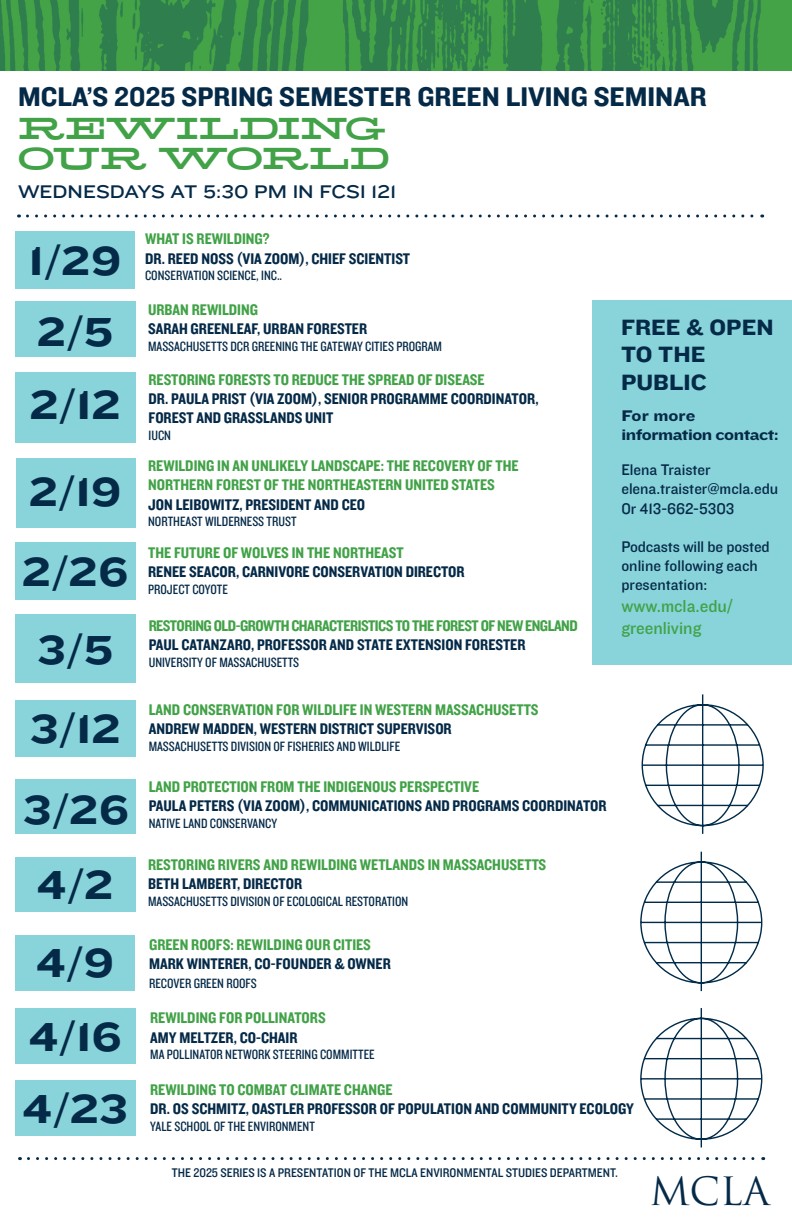
<style>
.page{position:relative;width:792px;height:1224px;background:#fff}
.page>*{position:absolute;margin:0;border:0;box-sizing:border-box;transform-origin:0 0}
.t1{font:42px "Knockout 53 Heviweight";color:#052a48}
.t2{font:38px "Trajan Pro";color:#052a48}
.t3{font:33px/30px "Hellenic Wide JF";color:#41a247}
.t4{font:28px "Knockout 51 Middleweight";color:#052a48}
.t5{font:23px/27.6px "Knockout 52 Cruiserweight";color:#052a48}
.t6{font:19px "Knockout 33 Junior Heviwt";color:#052a48}
.t7{font:18px "Knockout 31 Junior Middlewt";color:#41a247}
.t8{font:16px/19.2px "Knockout 50 Welterweight";color:#052a48}
.t9{font:16px/19.2px "Knockout 50 Welterweight";color:#41a247}
.t10{font:16px/19.2px "Knockout 50 Welterweight";letter-spacing:-.03em;color:#41a247}
.t11{font:16px/19.2px "Knockout 31 Junior Middlewt";color:#052a48}
.t12{font:16px/19.2px "Knockout 53 Heviweight";letter-spacing:-.03em;color:#052a48}
.t13{font:14px "Knockout 29 Junior Ltweight";color:#052a48}
.t14{font:13px "Knockout 30 Junior Welterwt";color:#052a48}
.s1{color:#41a247}
.s2{color:#052a48}
</style>
<div class="page">
<svg style="left:640px;top:852px;width:123px;height:139px"></svg>
<img style="left:0;top:0;width:792px;height:71px">
<div style="left:15px;top:232px;width:120px;height:57px;background:#89d3da"></div>
<div style="left:15px;top:302px;width:120px;height:55px;background:#89d3da"></div>
<div style="left:16px;top:372px;width:120px;height:71px;background:#89d3da"></div>
<div style="left:16px;top:458px;width:119px;height:70px;background:#89d3da"></div>
<div style="left:15px;top:543px;width:120px;height:57px;background:#89d3da"></div>
<div style="left:16px;top:614px;width:120px;height:69px;background:#89d3da"></div>
<div style="left:15px;top:700px;width:120px;height:57px;background:#89d3da"></div>
<div style="left:15px;top:779px;width:120px;height:55px;background:#89d3da"></div>
<div style="left:15px;top:857px;width:120px;height:55px;background:#89d3da"></div>
<div style="left:15px;top:935px;width:120px;height:55px;background:#89d3da"></div>
<div style="left:15px;top:1009px;width:120px;height:55px;background:#89d3da"></div>
<svg style="left:27px;top:214px;width:736px;height:4px"></svg>
<svg style="left:28px;top:1157px;width:736px;height:3px"></svg>
<div style="left:592px;top:300px;width:200px;height:365px;background:#89d3da"></div>
<svg style="left:642px;top:694px;width:122px;height:140px"></svg>
<svg style="left:640px;top:1008px;width:123px;height:139px"></svg>
<div style="left:15px;top:1080px;width:120px;height:55px;background:#89d3da"></div>
<p class="t4" style="left:18px;top:77px;width:690px">MCLA’S 2025 SPRING SEMESTER GREEN LIVING SEMINAR</p>
<p class="t3" style="left:18px;top:114px;width:373px">REWILDING<br>OUR WORLD</p>
<p class="t6" style="left:18px;top:178px;width:380px">WEDNESDAYS AT 5:30 PM IN FCSI 121</p>
<p class="t9" style="left:145px;top:229px;width:126px">WHAT IS REWILDING?</p>
<p class="t8" style="left:145px;top:248px;width:267px">DR. REED NOSS (VIA ZOOM), CHIEF SCIENTIST</p>
<p class="t1" style="left:29px;top:231px;width:94px">1/29</p>
<p class="t13" style="left:145px;top:267px;width:139px">CONSERVATION SCIENCE, INC..</p>
<p class="t8" style="left:148px;top:299px;width:221px"><span class="s1">URBAN REWILDING<br></span>SARAH GREENLEAF, URBAN FORESTER</p>
<p class="t1" style="left:37px;top:302px;width:78px">2/5</p>
<p class="t5" style="left:621px;top:312px;width:154px">FREE &amp; OPEN</p>
<p class="t5" style="left:621px;top:340px;width:87px">TO THE<br>PUBLIC</p>
<p class="t12" style="left:621px;top:405px;width:159px">For more information contact:</p>
<p class="t11" style="left:621px;top:459px;width:158px">Elena Traister elena.traister@mcla.edu<br>0r 413-662-5303</p>
<p class="t11" style="left:621px;top:536px;width:150px">Podcasts will be posted online following each presentation:</p>
<p class="t7" style="left:621px;top:594px;width:113px">www.mcla.edu/</p>
<p class="t7" style="left:621px;top:615px;width:81px">greenliving</p>
<p class="t13" style="left:148px;top:337px;width:295px">MASSACHUSETTS DCR GREENING THE GATEWAY CITIES PROGRAM</p>
<p class="t8" style="left:149px;top:369px;width:392px"><span class="s1">RESTORING FORESTS TO REDUCE THE SPREAD OF DISEASE<br></span>DR. PAULA PRIST (VIA ZOOM), SENIOR PROGRAMME COORDINATOR,<br>FOREST AND GRASSLANDS UNIT</p>
<p class="t13" style="left:149px;top:426px;width:24px">IUCN</p>
<p class="t1" style="left:30px;top:375px;width:93px">2/12</p>
<p class="t9" style="left:148px;top:456px;width:372px">REWILDING IN AN UNLIKELY LANDSCAPE: THE RECOVERY OF THE<br>NORTHERN FOREST OF THE NORTHEASTERN UNITED STATES</p>
<p class="t8" style="left:148px;top:494px;width:219px">JON LEIBOWITZ, PRESIDENT AND CEO</p>
<p class="t13" style="left:148px;top:513px;width:150px">NORTHEAST WILDERNESS TRUST</p>
<p class="t1" style="left:29px;top:463px;width:94px">2/19</p>
<p class="t9" style="left:148px;top:542px;width:257px">THE FUTURE OF WOLVES IN THE NORTHEAST</p>
<p class="t8" style="left:148px;top:561px;width:318px">RENEE SEACOR, CARNIVORE CONSERVATION DIRECTOR</p>
<p class="t1" style="left:22px;top:542px;width:108px">2/26</p>
<p class="t13" style="left:148px;top:580px;width:81px">PROJECT COYOTE</p>
<p class="t10" style="left:149px;top:616px;width:431px">RESTORING OLD-GROWTH CHARACTERISTICS TO THE FOREST OF NEW ENGLAND<br><span class="s2">PAUL CATANZARO, PROFESSOR AND STATE EXTENSION FORESTER</span></p>
<p class="t1" style="left:37px;top:620px;width:78px">3/5</p>
<p class="t13" style="left:149px;top:654px;width:152px">UNIVERSITY OF MASSACHUSETTS</p>
<p class="t9" style="left:149px;top:699px;width:391px">LAND CONSERVATION FOR WILDLIFE IN WESTERN MASSACHUSETTS</p>
<p class="t8" style="left:149px;top:718px;width:305px">ANDREW MADDEN, WESTERN DISTRICT SUPERVISOR</p>
<p class="t1" style="left:30px;top:699px;width:93px">3/12</p>
<p class="t13" style="left:149px;top:737px;width:253px">MASSACHUSETTS DIVISION OF FISHERIES AND WILDLIFE</p>
<p class="t9" style="left:149px;top:776px;width:332px">LAND PROTECTION FROM THE INDIGENOUS PERSPECTIVE</p>
<p class="t8" style="left:149px;top:795px;width:459px">PAULA PETERS (VIA ZOOM), COMMUNICATIONS AND PROGRAMS COORDINATOR</p>
<p class="t1" style="left:23px;top:780px;width:108px">3/26</p>
<p class="t13" style="left:149px;top:814px;width:130px">NATIVE LAND CONSERVANCY</p>
<p class="t9" style="left:148px;top:854px;width:400px">RESTORING RIVERS AND REWILDING WETLANDS IN MASSACHUSETTS<br><span class="s2">BETH LAMBERT, DIRECTOR</span></p>
<p class="t1" style="left:36px;top:855px;width:79px">4/2</p>
<p class="t13" style="left:148px;top:892px;width:262px">MASSACHUSETTS DIVISION OF ECOLOGICAL RESTORATION</p>
<p class="t9" style="left:149px;top:934px;width:223px">GREEN ROOFS: REWILDING OUR CITIES</p>
<p class="t8" style="left:149px;top:954px;width:243px">MARK WINTERER, CO-FOUNDER &amp; OWNER</p>
<p class="t1" style="left:36px;top:933px;width:80px">4/9</p>
<p class="t13" style="left:149px;top:975px;width:109px">RECOVER GREEN ROOFS</p>
<p class="t9" style="left:150px;top:1008px;width:177px">REWILDING FOR POLLINATORS</p>
<p class="t8" style="left:150px;top:1027px;width:149px">AMY MELTZER, CO-CHAIR</p>
<p class="t1" style="left:28px;top:1007px;width:95px">4/16</p>
<p class="t13" style="left:150px;top:1046px;width:226px">MA POLLINATOR NETWORK STEERING COMMITTEE</p>
<p class="t1" style="left:22px;top:1079px;width:108px">4/23</p>
<p class="t9" style="left:150px;top:1080px;width:244px">REWILDING TO COMBAT CLIMATE CHANGE</p>
<p class="t8" style="left:150px;top:1099px;width:485px">DR. OS SCHMITZ, OASTLER PROFESSOR OF POPULATION AND COMMUNITY ECOLOGY</p>
<p class="t13" style="left:150px;top:1117px;width:166px">YALE SCHOOL OF THE ENVIRONMENT</p>
<p class="t14" style="left:172px;top:1164px;width:448px">THE 2025 SERIES IS A PRESENTATION OF THE MCLA ENVIRONMENTAL STUDIES DEPARTMENT.</p>
<p class="t2" style="left:650px;top:1167px;width:121px">MCLA</p>
</div>
